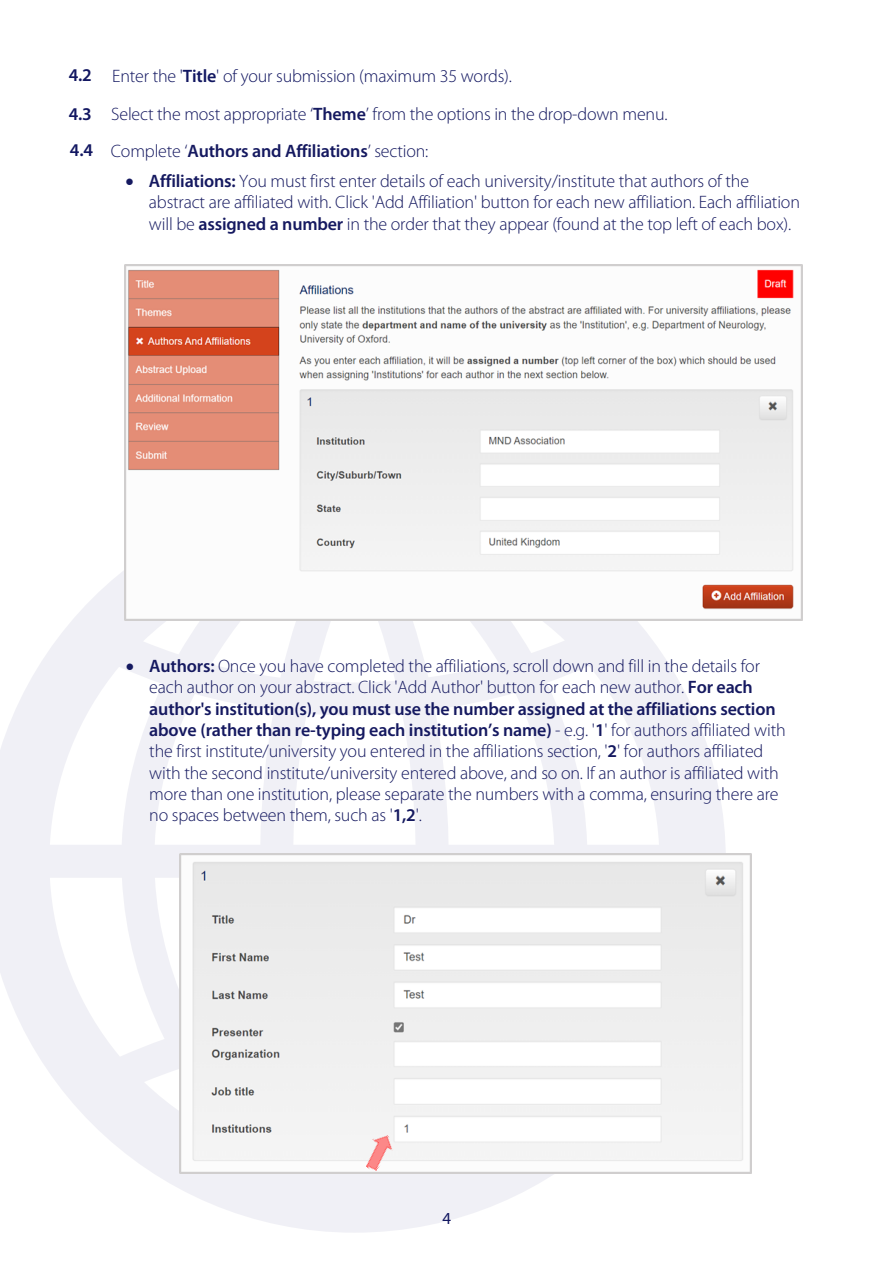
<style>
.page{position:relative;width:893px;height:1263px;background:#fff}
.page>*{position:absolute;margin:0;border:0;box-sizing:border-box;transform-origin:0 0}
.t1{font:300 18px/21.3px "Myriad Pro";letter-spacing:-.01em;color:#151960}
.t2{font:600 18px/39px "Myriad Pro";color:#121761}
.t3{font:16.95px "Myriad Pro";color:#121761}
.s1{color:#121761}
.s2{font-weight:600;color:#121761}
.s3{font-weight:600}
</style>
<div class="page">
<svg style="left:0;top:571px;width:726px;height:662px"></svg>
<img style="left:180px;top:853px;width:571px;height:321px">
<img style="left:356px;top:1130px;width:40px;height:42px">
<img style="left:124px;top:265px;width:678px;height:355px">
<p class="t2" style="left:69px;top:55px;width:25px">4.2<br>4.3</p>
<p class="t2" style="left:70px;top:130px;width:25px">4.4</p>
<p class="t1" style="left:111px;top:58px;width:558px;line-height:37.7px"><span class="s1">Enter the '</span><span class="s2">Title</span><span class="s1">' of your submission (maximum 35 words).<br></span>Select the most appropriate ‘<span class="s3">Theme</span>’ from the options in the drop-down menu.<br>Complete ‘<span class="s3">Authors and Affiliations</span>’ section:</p>
<p class="t1" style="left:149px;top:171px;width:652px;line-height:20.9px;text-indent:-23px">• <span class="s3">Affiliations:</span> You must first enter details of each university/institute that authors of the abstract are affiliated with. Click 'Add Affiliation' button for each new affiliation. Each affiliation</p>
<p class="t1" style="left:149px;top:214px;width:644px">will be <span class="s3">assigned a number</span> in the order that they appear (found at the top left of each box).</p>
<p class="t1" style="left:149px;top:656px;width:612px;line-height:20.7px;text-indent:-23px">• <span class="s3">Authors:</span> Once you have completed the affiliations, scroll down and fill in the details for each author on your abstract. Click 'Add Author' button for each new author. <span class="s3">For each</span></p>
<p class="t1" style="left:149px;top:698px;width:638px"><span class="s3">author's institution(s), you must use the number assigned at the affiliations section above (rather than re-typing each institution’s name)</span> - e.g. '<span class="s3">1</span>' for authors affiliated with the first institute/university you entered in the affiliations section, '<span class="s3">2</span>' for authors affiliated with the second institute/university entered above, and so on. If an author is affiliated with more than one institution, please separate the numbers with a comma, ensuring there are no spaces between them, such as '<span class="s3">1,2</span>'.</p>
<p class="t3" style="left:442px;top:1208px;width:10px">4</p>
</div>
